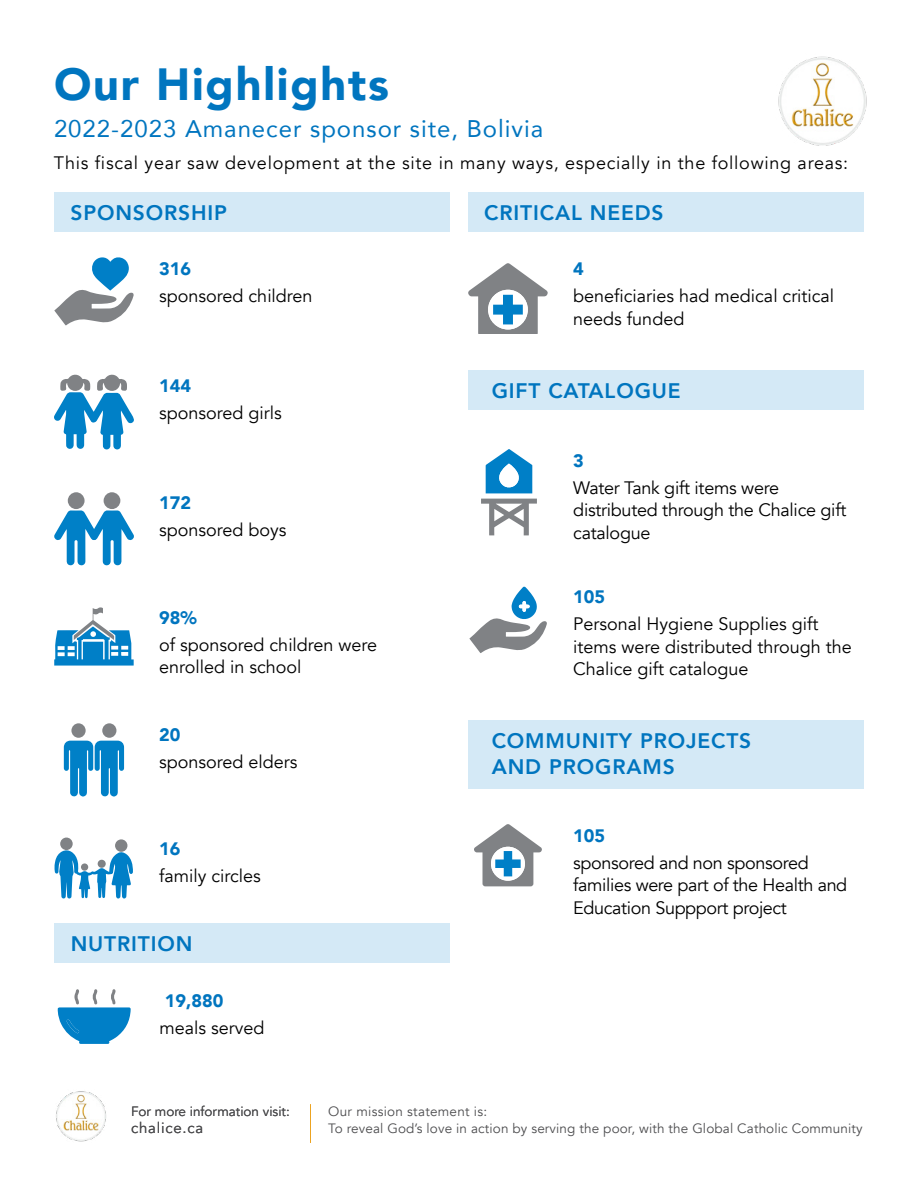
<style>
.page{position:relative;width:918px;height:1188px;background:#fff}
.page>*{position:absolute;margin:0;border:0;box-sizing:border-box;transform-origin:0 0}
.t1{font:900 45px "Avenir";letter-spacing:.04em;color:#0075bf}
.t2{font:24px "Avenir";letter-spacing:.04em;color:#0075bf}
.t3{font:800 21px/25.5px "Avenir";letter-spacing:.04em;color:#0075bf}
.t4{font:18px/22.5px "Avenir";color:#000}
.t5{font:18px "Avenir";letter-spacing:.04em;color:#000}
.t6{font:18px/22.5px "Avenir";letter-spacing:-.02em;color:#000}
.t7{font:900 18px "Avenir";color:#0075bf}
.t8{font:15px "Avenir";letter-spacing:.05em;color:#4d4d4f}
.t9{font:13.5px/16.5px "Avenir";letter-spacing:.01em;color:#4d4d4f}
</style>
<div class="page">
<img style="left:56px;top:1091px;width:50px;height:51px">
<div style="left:54px;top:192px;width:396px;height:40px;background:#d4e9f6"></div>
<div style="left:54px;top:923px;width:396px;height:40px;background:#d4e9f6"></div>
<div style="left:468px;top:370px;width:396px;height:40px;background:#d4e9f6"></div>
<svg style="left:54px;top:607px;width:80px;height:59px"></svg>
<svg style="left:58px;top:989px;width:73px;height:55px"></svg>
<svg style="left:54px;top:257px;width:80px;height:69px"></svg>
<div style="left:60px;top:838px;width:13px;height:12px;background:#808285;border-radius:50%"></div>
<svg style="left:55px;top:839px;width:78px;height:60px"></svg>
<hr style="left:310px;top:1104px;width:1px;height:39px;background:#eca321">
<img style="left:778px;top:56px;width:89px;height:90px">
<div style="left:104px;top:492px;width:16px;height:17px;background:#808285;border-radius:50%"></div>
<svg style="left:54px;top:510px;width:80px;height:56px"></svg>
<div style="left:68px;top:492px;width:17px;height:17px;background:#808285;border-radius:50%"></div>
<svg style="left:54px;top:374px;width:80px;height:76px"></svg>
<div style="left:71px;top:723px;width:15px;height:15px;background:#808285;border-radius:50%"></div>
<svg style="left:64px;top:741px;width:60px;height:56px"></svg>
<div style="left:102px;top:723px;width:14px;height:15px;background:#808285;border-radius:50%"></div>
<svg style="left:469px;top:586px;width:78px;height:67px"></svg>
<svg style="left:481px;top:499px;width:56px;height:36px"></svg>
<svg style="left:486px;top:449px;width:46px;height:44px"></svg>
<div style="left:468px;top:192px;width:396px;height:40px;background:#d4e9f6"></div>
<svg style="left:468px;top:263px;width:80px;height:70px"></svg>
<div style="left:468px;top:721px;width:396px;height:68px;background:#d4e9f6"></div>
<svg style="left:474px;top:824px;width:68px;height:62px"></svg>
<h1 class="t1" style="left:54px;top:46px;width:337px">Our Highlights</h1>
<h2 class="t2" style="left:54px;top:109px;width:491px">2022-2023 Amanecer sponsor site, Bolivia</h2>
<p class="t5" style="left:54px;top:152px;width:796px">This fiscal year saw development at the site in many ways, especially in the following areas:</p>
<p class="t3" style="left:70px;top:200px;width:158px">SPONSORSHIP</p>
<p class="t7" style="left:159px;top:253px;width:33px">316</p>
<p class="t4" style="left:159px;top:285px;width:155px">sponsored children</p>
<p class="t7" style="left:159px;top:370px;width:33px">144</p>
<p class="t4" style="left:159px;top:401px;width:124px">sponsored girls</p>
<p class="t7" style="left:159px;top:487px;width:33px">172</p>
<p class="t4" style="left:159px;top:519px;width:129px">sponsored boys</p>
<p class="t7" style="left:159px;top:602px;width:39px">98%</p>
<p class="t4" style="left:159px;top:634px;width:220px">of sponsored children were enrolled in school</p>
<p class="t7" style="left:159px;top:720px;width:23px">20</p>
<p class="t4" style="left:159px;top:751px;width:140px">sponsored elders</p>
<p class="t7" style="left:159px;top:833px;width:23px">16</p>
<p class="t4" style="left:159px;top:865px;width:103px">family circles</p>
<p class="t3" style="left:71px;top:931px;width:123px">NUTRITION</p>
<p class="t7" style="left:165px;top:985px;width:60px">19,880</p>
<p class="t4" style="left:160px;top:1017px;width:107px">meals served</p>
<p class="t3" style="left:484px;top:200px;width:181px">CRITICAL NEEDS</p>
<p class="t7" style="left:573px;top:253px;width:12px">4</p>
<p class="t4" style="left:573px;top:285px;width:262px">beneficiaries had medical critical needs funded</p>
<p class="t3" style="left:492px;top:378px;width:191px">GIFT CATALOGUE</p>
<p class="t7" style="left:573px;top:445px;width:12px">3</p>
<p class="t4" style="left:573px;top:477px;width:275px">Water Tank gift items were distributed through the Chalice gift catalogue</p>
<p class="t7" style="left:573px;top:581px;width:33px">105</p>
<p class="t4" style="left:573px;top:613px;width:280px">Personal Hygiene Supplies gift items were distributed through the<br>Chalice gift catalogue</p>
<p class="t3" style="left:492px;top:728px;width:261px">COMMUNITY PROJECTS<br>AND PROGRAMS</p>
<p class="t7" style="left:573px;top:820px;width:33px">105</p>
<p class="t6" style="left:573px;top:852px;width:276px">sponsored and non sponsored families were part of the Health and<br>Education Suppport project</p>
<p class="t9" style="left:131px;top:1104px;width:160px">For more information visit:</p>
<p class="t8" style="left:131px;top:1119px;width:74px">chalice.ca</p>
<p class="t9" style="left:328px;top:1104px;width:536px">Our mission statement is:<br>To reveal God’s love in action by serving the poor, with the Global Catholic Community</p>
</div>
